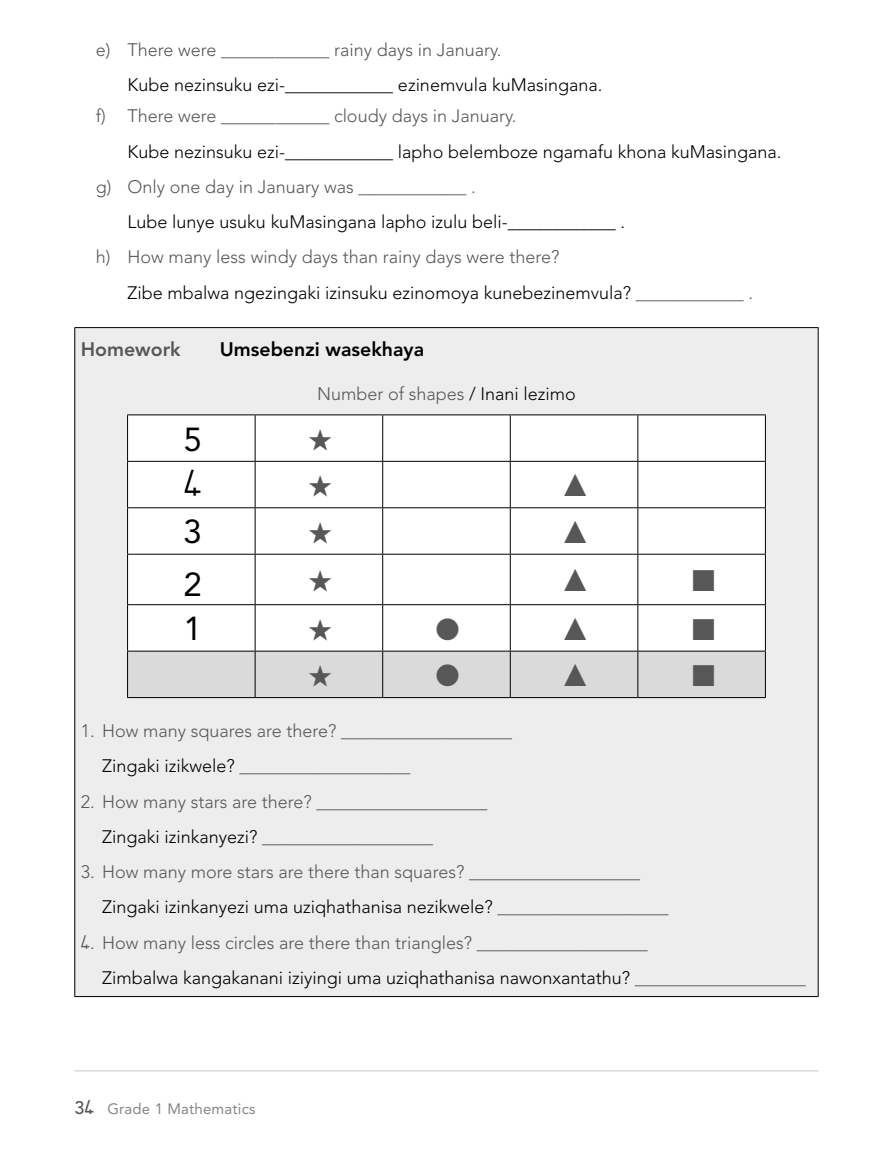
<style>
.page{position:relative;width:893px;height:1161px;background:#fff}
.page>*{position:absolute;margin:0;border:0;box-sizing:border-box;transform-origin:0 0}
.t1{font:33px "Avenir LT Std";color:#000}
.t2{font:31.5px "Edu Aid Gr 1 Solid";color:#000}
.t3{font:30px "Mathematical Pi LT Std";color:#575756}
.t4{font:800 19.5px "Avenir LT Std";color:#000}
.t5{font:800 19.5px "Avenir LT Std";color:#575756}
.t6{font:300 18px/35.2px "Avenir LT Std";color:#575756}
.t7{font:300 18px "Avenir LT Std";color:#000}
.t8{font:15px "Avenir LT Std";letter-spacing:.01em;color:#878787}
.s1{color:#000}
.s2{font-weight:500;font-size:18px;color:#575756}
.s3{font-family:"Edu Aid Gr 1 Solid";font-weight:700;font-size:16.5px;color:#575756}
</style>
<div class="page">
<hr style="left:74px;top:1070px;width:745px;height:1px;background:#dadada">
<div style="left:75px;top:328px;width:743px;height:668px;background:#ededed"></div>
<hr style="left:74px;top:327px;width:745px;height:1px;background:#000">
<hr style="left:74px;top:328px;width:1px;height:668px;background:#000">
<hr style="left:818px;top:328px;width:1px;height:668px;background:#000">
<hr style="left:74px;top:996px;width:745px;height:1px;background:#000">
<div style="left:128px;top:415px;width:637px;height:236px;background:#fff"></div>
<hr style="left:127px;top:414px;width:128px;height:1px;background:#000">
<hr style="left:127px;top:415px;width:1px;height:46px;background:#000">
<hr style="left:255px;top:414px;width:128px;height:1px;background:#000">
<hr style="left:255px;top:415px;width:1px;height:46px;background:#000">
<hr style="left:383px;top:414px;width:127px;height:1px;background:#000">
<hr style="left:382px;top:415px;width:1px;height:46px;background:#000">
<hr style="left:510px;top:414px;width:128px;height:1px;background:#000">
<hr style="left:510px;top:415px;width:1px;height:46px;background:#000">
<hr style="left:638px;top:414px;width:128px;height:1px;background:#000">
<hr style="left:637px;top:415px;width:1px;height:46px;background:#000">
<hr style="left:765px;top:415px;width:1px;height:46px;background:#000">
<hr style="left:127px;top:461px;width:128px;height:1px;background:#000">
<hr style="left:127px;top:462px;width:1px;height:45px;background:#000">
<hr style="left:255px;top:461px;width:128px;height:1px;background:#000">
<hr style="left:255px;top:462px;width:1px;height:45px;background:#000">
<hr style="left:383px;top:461px;width:127px;height:1px;background:#000">
<hr style="left:382px;top:462px;width:1px;height:45px;background:#000">
<hr style="left:510px;top:461px;width:128px;height:1px;background:#000">
<hr style="left:510px;top:462px;width:1px;height:45px;background:#000">
<hr style="left:638px;top:461px;width:128px;height:1px;background:#000">
<hr style="left:637px;top:462px;width:1px;height:45px;background:#000">
<hr style="left:765px;top:462px;width:1px;height:45px;background:#000">
<hr style="left:127px;top:507px;width:128px;height:1px;background:#000">
<hr style="left:127px;top:508px;width:1px;height:46px;background:#000">
<hr style="left:255px;top:507px;width:128px;height:1px;background:#000">
<hr style="left:255px;top:508px;width:1px;height:46px;background:#000">
<hr style="left:383px;top:507px;width:127px;height:1px;background:#000">
<hr style="left:382px;top:508px;width:1px;height:46px;background:#000">
<hr style="left:510px;top:507px;width:128px;height:1px;background:#000">
<hr style="left:510px;top:508px;width:1px;height:46px;background:#000">
<hr style="left:638px;top:507px;width:128px;height:1px;background:#000">
<hr style="left:637px;top:508px;width:1px;height:46px;background:#000">
<hr style="left:765px;top:508px;width:1px;height:46px;background:#000">
<hr style="left:127px;top:554px;width:128px;height:1px;background:#000">
<hr style="left:127px;top:554px;width:1px;height:50px;background:#000">
<hr style="left:255px;top:554px;width:128px;height:1px;background:#000">
<hr style="left:255px;top:554px;width:1px;height:50px;background:#000">
<hr style="left:383px;top:554px;width:127px;height:1px;background:#000">
<hr style="left:382px;top:554px;width:1px;height:50px;background:#000">
<hr style="left:510px;top:554px;width:128px;height:1px;background:#000">
<hr style="left:510px;top:554px;width:1px;height:50px;background:#000">
<hr style="left:638px;top:554px;width:128px;height:1px;background:#000">
<hr style="left:637px;top:554px;width:1px;height:50px;background:#000">
<hr style="left:765px;top:554px;width:1px;height:50px;background:#000">
<hr style="left:127px;top:604px;width:128px;height:1px;background:#000">
<hr style="left:127px;top:605px;width:1px;height:46px;background:#000">
<hr style="left:255px;top:604px;width:128px;height:1px;background:#000">
<hr style="left:255px;top:605px;width:1px;height:46px;background:#000">
<hr style="left:383px;top:604px;width:127px;height:1px;background:#000">
<hr style="left:382px;top:605px;width:1px;height:46px;background:#000">
<hr style="left:510px;top:604px;width:128px;height:1px;background:#000">
<hr style="left:510px;top:605px;width:1px;height:46px;background:#000">
<hr style="left:638px;top:604px;width:128px;height:1px;background:#000">
<hr style="left:637px;top:605px;width:1px;height:46px;background:#000">
<hr style="left:765px;top:605px;width:1px;height:46px;background:#000">
<hr style="left:127px;top:651px;width:1px;height:46px;background:#000">
<hr style="left:765px;top:651px;width:1px;height:46px;background:#000">
<hr style="left:127px;top:697px;width:128px;height:1px;background:#000">
<hr style="left:255px;top:697px;width:128px;height:1px;background:#000">
<hr style="left:383px;top:697px;width:127px;height:1px;background:#000">
<hr style="left:510px;top:697px;width:128px;height:1px;background:#000">
<hr style="left:638px;top:697px;width:128px;height:1px;background:#000">
<svg style="left:309px;top:429px;width:22px;height:21px"></svg>
<svg style="left:309px;top:475px;width:22px;height:22px"></svg>
<svg style="left:564px;top:474px;width:22px;height:22px"></svg>
<svg style="left:309px;top:522px;width:22px;height:21px"></svg>
<svg style="left:564px;top:521px;width:22px;height:22px"></svg>
<svg style="left:309px;top:570px;width:22px;height:22px"></svg>
<svg style="left:564px;top:569px;width:22px;height:22px"></svg>
<svg style="left:309px;top:619px;width:22px;height:21px"></svg>
<svg style="left:564px;top:617px;width:22px;height:23px"></svg>
<div style="left:128px;top:651px;width:637px;height:46px;background:#dadada"></div>
<p class="t6" style="left:96px;top:32px;width:407px">e) There were ____________ rainy days in January.</p>
<p class="t7" style="left:128px;top:75px;width:476px">Kube nezinsuku ezi-____________ ezinemvula kuMasingana.</p>
<p class="t6" style="left:96px;top:99px;width:422px">f) There were ____________ cloudy days in January.</p>
<p class="t7" style="left:128px;top:141px;width:655px">Kube nezinsuku ezi-____________ lapho belemboze ngamafu khona kuMasingana.</p>
<p class="t6" style="left:96px;top:169px;width:382px">g) Only one day in January was ____________ .</p>
<p class="t7" style="left:128px;top:211px;width:499px">Lube lunye usuku kuMasingana lapho izulu beli-____________ .</p>
<p class="t6" style="left:128px;top:240px;width:627px;text-indent:-32px">h) How many less windy days than rainy days were there?<br><span class="s1">Zibe mbalwa ngezingaki izinsuku ezinomoya kunebezinemvula?</span> ____________ .</p>
<p class="t5" style="left:81px;top:338px;width:101px">Homework</p>
<p class="t4" style="left:220px;top:338px;width:206px">Umsebenzi wasekhaya</p>
<p class="t6" style="left:317px;top:376px;width:260px">Number of shapes <span class="s1">/ Inani lezimo</span></p>
<h1 class="t1" style="left:183px;top:420px;width:20px">5</h1>
<h2 class="t2" style="left:184px;top:469px;width:19px">4</h2>
<h1 class="t1" style="left:183px;top:513px;width:20px">3</h1>
<h1 class="t1" style="left:183px;top:565px;width:20px">2</h1>
<h3 class="t3" style="left:691px;top:562px;width:26px">■</h3>
<h1 class="t1" style="left:183px;top:610px;width:20px">1</h1>
<h3 class="t3" style="left:435px;top:610px;width:26px">●</h3>
<h3 class="t3" style="left:691px;top:610px;width:26px">■</h3>
<h3 class="t3" style="left:435px;top:657px;width:26px">●</h3>
<h3 class="t3" style="left:691px;top:657px;width:26px">■</h3>
<p class="t6" style="left:102px;top:713px;width:412px;text-indent:-21px">1. How many squares are there? ___________________<br><span class="s1">Zingaki izikwele?</span> ___________________</p>
<p class="t6" style="left:102px;top:784px;width:387px;text-indent:-21px">2. How many stars are there? ___________________<br><span class="s1">Zingaki izinkanyezi?</span> ___________________</p>
<p class="t6" style="left:102px;top:854px;width:568px;text-indent:-21px">3. How many more stars are there than squares? ___________________<br><span class="s1">Zingaki izinkanyezi uma uziqhathanisa nezikwele?</span> ___________________</p>
<p class="t6" style="left:102px;top:925px;width:705px;text-indent:-21px"><sub>4</sub>. How many less circles are there than triangles? ___________________<br><span class="s1">Zimbalwa kangakanani iziyingi uma uziqhathanisa nawonxantathu?</span> ___________________</p>
<p class="t8" style="left:74px;top:1099px;width:183px"><span class="s2">3</span><span class="s3">4</span> Grade 1 Mathematics</p>
</div>
